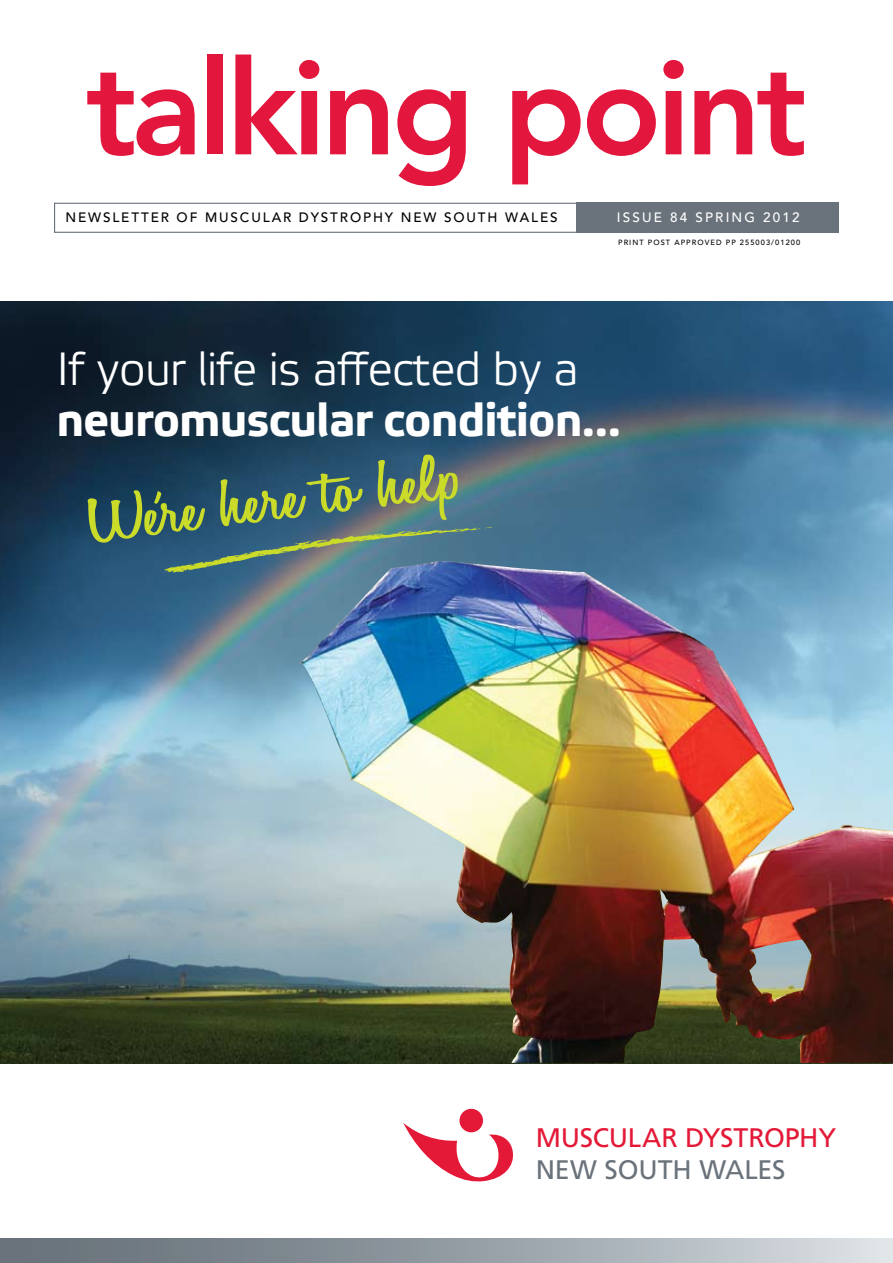
<style>
.page{position:relative;width:893px;height:1263px;background:#fff}
.page>*{position:absolute;margin:0;border:0;box-sizing:border-box;transform-origin:0 0}
.t1{font:800 132px "Avenir";letter-spacing:-.04em;color:#e3173e}
.t2{font:600 67.65px "Honey Script";color:#cadb2a;scale:1.5 1}
.t3{font:700 46.65px "Etelka Text";letter-spacing:-.02em;color:#fff}
.t4{font:300 46.65px "Etelka";letter-spacing:-.02em;color:#fff}
.t5{font:26.85px "Freeway Roman 1";letter-spacing:-.01em;color:#e31937}
.t6{font:26.85px "Freeway Roman 1";letter-spacing:-.01em;color:#6a737b}
.t7{font:500 13.5px "Avenir";letter-spacing:.14em;color:#000}
.t8{font:500 13.5px "Avenir";letter-spacing:.16em;color:#fff}
.t9{font:500 7.5px "Avenir";letter-spacing:.14em;color:#000}
</style>
<div class="page">
<div style="left:577px;top:202px;width:262px;height:31px;background:#6a737b"></div>
<div style="left:54px;top:203px;width:785px;height:30px;border:1px solid #6a737b"></div>
<div style="left:0;top:1239px;width:893px;height:24px;background:linear-gradient(to right,#5b666f,#d6dce0)"></div>
<div style="left:459px;top:1109px;width:24px;height:23px;background:#e31937;border-radius:50%"></div>
<svg style="left:403px;top:1123px;width:110px;height:59px"></svg>
<img style="left:0;top:301px;width:893px;height:762px">
<svg style="left:164px;top:527px;width:329px;height:46px;background:#52777b"></svg>
<img style="left:299px;top:561px;width:594px;height:502px">
<h1 class="t1" style="left:86px;top:30px;width:723px">talking point</h1>
<p class="t7" style="left:65px;top:210px;width:494px">NEWSLETTER OF MUSCULAR DYSTROPHY NEW SOUTH WALES</p>
<p class="t9" style="left:618px;top:238px;width:184px">PRINT POST APPROVED PP 255003/01200</p>
<p class="t8" style="left:617px;top:210px;width:184px">ISSUE 84 SPRING 2012</p>
<h3 class="t4" style="left:56px;top:342px;width:524px">If your life is affected by a</h3>
<h3 class="t3" style="left:56px;top:393px;width:567px">neuromuscular condition...</h3>
<h2 class="t2" style="left:84px;top:480px;width:252px;rotate:-7deg">We're here to help</h2>
<h3 class="t5" style="left:536px;top:1122px;width:302px">MUSCULAR DYSTROPHY</h3>
<h3 class="t6" style="left:536px;top:1154px;width:87px">NEW SOUTH</h3>
<h3 class="t6" style="left:699px;top:1154px;width:85px">WALES</h3>
</div>
